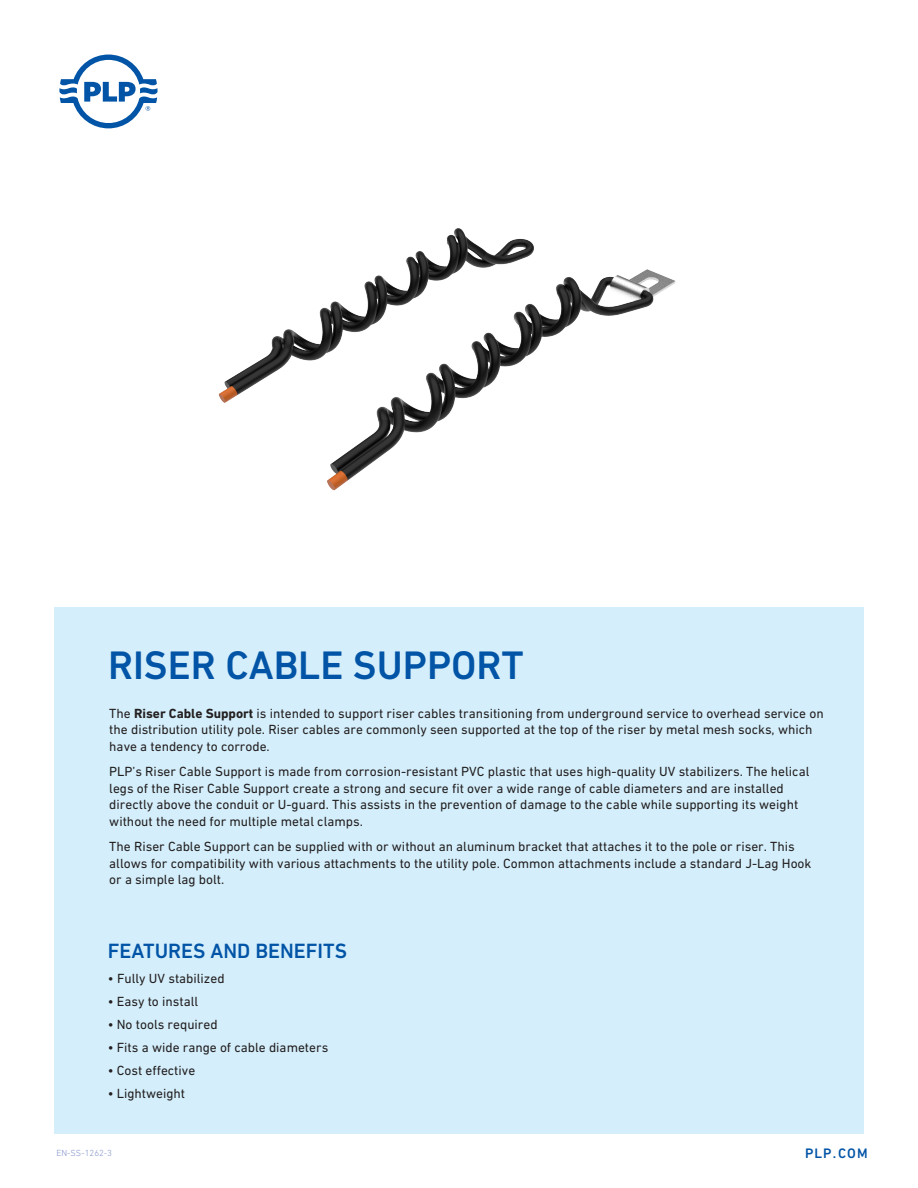
<style>
.page{position:relative;width:918px;height:1188px;background:#fff}
.page>*{position:absolute;margin:0;border:0;box-sizing:border-box;transform-origin:0 0}
.t1{font:500 40.5px "DIN Next LT Pro";color:#0154a6}
.Features_and_Benefit{font:500 21px "DIN Next LT Pro";color:#0154a6}
.t2{font:500 13.95px "DIN Next LT Pro";letter-spacing:.08em;color:#0154a6}
.Product_Body_Copy{font:13.5px/16.5px "DIN Next LT Pro";color:#231f20}
.Bullets{font:13.5px "DIN Next LT Pro";color:#231f20}
.t3{font:300 9px "DIN Next LT Pro";color:#8393ca}
.s1{font-weight:700}
</style>
<div class="page">
<div style="left:54px;top:608px;width:810px;height:526px;background:#d4effb"></div>
<svg style="left:59px;top:55px;width:99px;height:73px"></svg>
<img style="left:218px;top:228px;width:458px;height:263px">
<p class="t1" style="left:108px;top:642px;width:417px">RISER CABLE SUPPORT</p>
<p class="Product_Body_Copy" style="left:109px;top:705px;width:716px">The <span class="s1">Riser Cable Support</span> is intended to support riser cables transitioning from underground service to overhead service on the distribution utility pole. Riser cables are commonly seen supported at the top of the riser by metal mesh socks, which have a tendency to corrode.</p>
<p class="Product_Body_Copy" style="left:109px;top:763px;width:702px">PLP’s Riser Cable Support is made from corrosion-resistant PVC plastic that uses high-quality UV stabilizers. The helical legs of the Riser Cable Support create a strong and secure fit over a wide range of cable diameters and are installed directly above the conduit or U-guard. This assists in the prevention of damage to the cable while supporting its weight without the need for multiple metal clamps.</p>
<p class="Product_Body_Copy" style="left:109px;top:838px;width:704px">The Riser Cable Support can be supplied with or without an aluminum bracket that attaches it to the pole or riser. This allows for compatibility with various attachments to the utility pole. Common attachments include a standard J-Lag Hook or a simple lag bolt.</p>
<p class="Features_and_Benefit" style="left:108px;top:938px;width:241px">FEATURES AND BENEFITS</p>
<p class="Bullets" style="left:108px;top:970px;width:118px">• Fully UV stabilized</p>
<p class="Bullets" style="left:108px;top:993px;width:92px">• Easy to install</p>
<p class="Bullets" style="left:108px;top:1016px;width:111px">• No tools required</p>
<p class="Bullets" style="left:108px;top:1039px;width:222px">• Fits a wide range of cable diameters</p>
<p class="Bullets" style="left:108px;top:1062px;width:89px">• Cost effective</p>
<p class="Bullets" style="left:108px;top:1085px;width:79px">• Lightweight</p>
<p class="t3" style="left:56px;top:1148px;width:57px">EN-SS-1262-3</p>
<p class="t2" style="left:805px;top:1145px;width:64px">PLP.COM</p>
</div>
